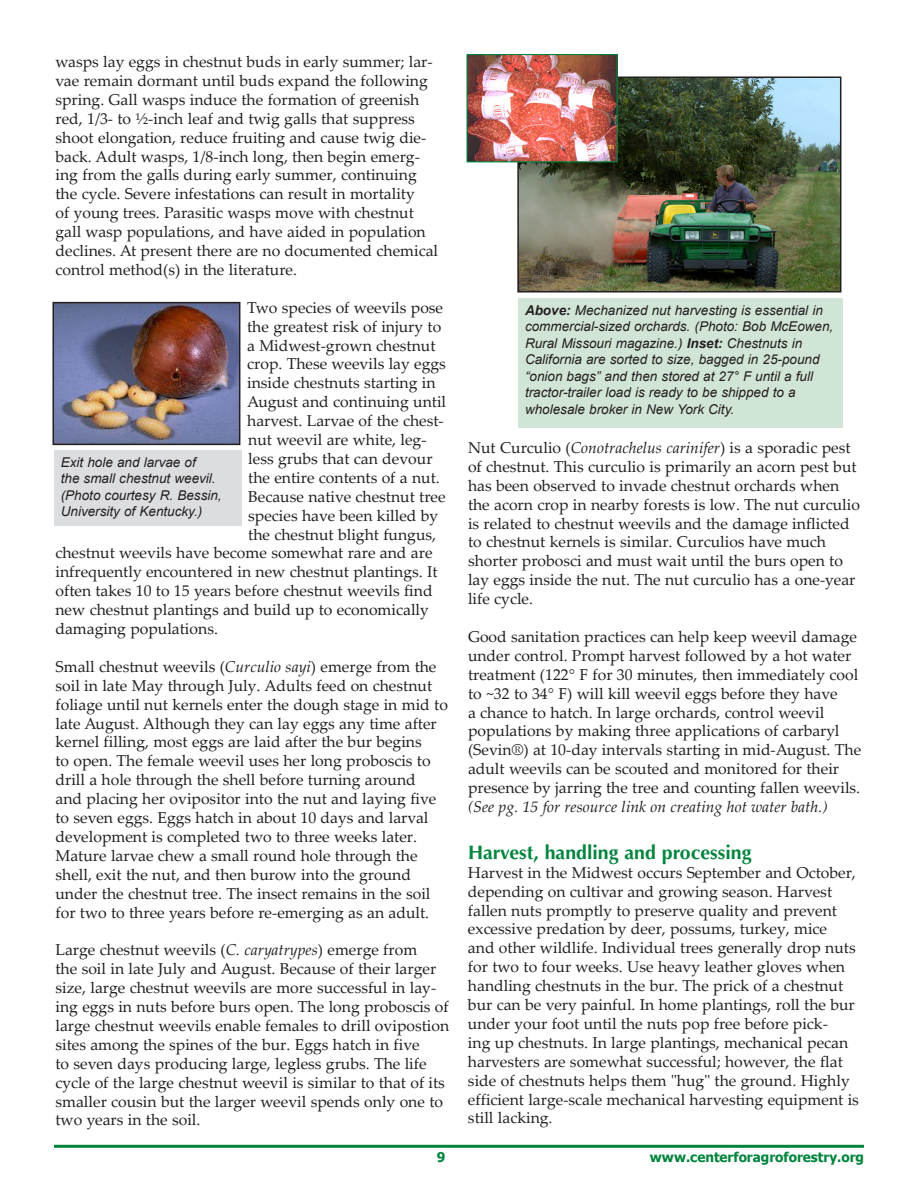
<style>
.page{position:relative;width:918px;height:1188px;background:#fff}
.page>*{position:absolute;margin:0;border:0;box-sizing:border-box;transform-origin:0 0}
.t1{font:700 19.5px "Optima";color:#00843d}
.t2{font:15.75px/18.9px "Palatino Linotype";color:#231f20}
.t3{font:italic 13.5px/16.5px "Arial";color:#231f20}
.t4{font:700 13.5px "Tahoma";color:#00843d}
.s1{font-style:italic}
.s2{font-weight:700}
</style>
<div class="page">
<img style="left:520px;top:79px;width:318px;height:210px">
<div style="left:517px;top:76px;width:324px;height:216px;border:2px solid #231f20"></div>
<div style="left:54px;top:451px;width:188px;height:75px;background:#dcdddf"></div>
<div style="left:518px;top:298px;width:324px;height:130px;background:#d1e5d6"></div>
<img style="left:468px;top:56px;width:148px;height:104px">
<div style="left:466px;top:54px;width:152px;height:108px;border:1px solid #00843d"></div>
<img style="left:55px;top:305px;width:182px;height:137px">
<div style="left:52px;top:302px;width:188px;height:143px;border:2px solid #231f20"></div>
<hr style="left:54px;top:1145px;width:810px;height:3px;background:#00843d">
<p class="t2" style="left:56px;top:52px;width:384px">wasps lay eggs in chestnut buds in early summer; lar&shy;vae remain dormant until buds expand the following spring. Gall wasps induce the formation of greenish red, 1/3- to ½-inch leaf and twig galls that suppress shoot elongation, reduce fruiting and cause twig die&shy;back. Adult wasps, 1/8-inch long, then begin emerg&shy;ing from the galls during early summer, continuing the cycle. Severe infestations can result in mortality<br>of young trees. Parasitic wasps move with chestnut gall wasp populations, and have aided in population declines. At present there are no documented chemical control method(s) in the literature.</p>
<p class="t2" style="left:247px;top:297px;width:198px">Two species of weevils pose</p>
<p class="t2" style="left:247px;top:316px;width:196px">the greatest risk of injury to</p>
<p class="t2" style="left:247px;top:335px;width:190px">a Midwest-grown chestnut</p>
<p class="t2" style="left:247px;top:354px;width:200px">crop. These weevils lay eggs</p>
<p class="t2" style="left:247px;top:373px;width:190px">inside chestnuts starting in</p>
<p class="t2" style="left:247px;top:392px;width:200px">August and continuing until</p>
<p class="t2" style="left:247px;top:411px;width:198px">harvest. Larvae of the chest-</p>
<p class="t2" style="left:248px;top:430px;width:180px">nut weevil are white, leg-</p>
<p class="t2" style="left:248px;top:449px;width:186px">less grubs that can devour</p>
<p class="t2" style="left:248px;top:467px;width:193px">the entire contents of a nut.</p>
<p class="t2" style="left:248px;top:486px;width:199px">Because native chestnut tree</p>
<p class="t2" style="left:248px;top:505px;width:192px">species have been killed by</p>
<p class="t2" style="left:248px;top:524px;width:189px">the chestnut blight fungus,</p>
<p class="t2" style="left:56px;top:543px;width:379px">chestnut weevils have become somewhat rare and are</p>
<p class="t2" style="left:56px;top:562px;width:383px">infrequently encountered in new chestnut plantings. It</p>
<p class="t2" style="left:56px;top:581px;width:379px">often takes 10 to 15 years before chestnut weevils find</p>
<p class="t2" style="left:56px;top:600px;width:375px">new chestnut plantings and build up to economically</p>
<p class="t2" style="left:56px;top:619px;width:164px">damaging populations.</p>
<p class="t2" style="left:56px;top:656px;width:394px">Small chestnut weevils (<span class="s1">Curculio sayi</span>) emerge from the soil in late May through July. Adults feed on chestnut foliage until nut kernels enter the dough stage in mid to late August. Although they can lay eggs any time after kernel filling, most eggs are laid after the bur begins<br>to open. The female weevil uses her long proboscis to drill a hole through the shell before turning around<br>and placing her ovipositor into the nut and laying five to seven eggs. Eggs hatch in about 10 days and larval development is completed two to three weeks later.<br>Mature larvae chew a small round hole through the shell, exit the nut, and then burow into the ground under the chestnut tree. The insect remains in the soil for two to three years before re-emerging as an adult.</p>
<p class="t2" style="left:56px;top:940px;width:395px">Large chestnut weevils (<span class="s1">C. caryatrypes</span>) emerge from<br>the soil in late July and August. Because of their larger size, large chestnut weevils are more successful in lay&shy;ing eggs in nuts before burs open. The long proboscis of large chestnut weevils enable females to drill ovipostion sites among the spines of the bur. Eggs hatch in five<br>to seven days producing large, legless grubs. The life cycle of the large chestnut weevil is similar to that of its smaller cousin but the larger weevil spends only one to two years in the soil.</p>
<p class="t3" style="left:61px;top:454px;width:162px">Exit hole and larvae of<br>the small chestnut weevil. (Photo courtesy R. Bessin,<br>University of Kentucky.)</p>
<p class="t3" style="left:525px;top:302px;width:310px"><span class="s2">Above:</span> Mechanized nut harvesting is essential in commercial-sized orchards. (Photo: Bob McEowen, Rural Missouri magazine.) <span class="s2">Inset:</span> Chestnuts in California are sorted to size, bagged in 25-pound “onion bags” and then stored at 27° F until a full tractor-trailer load is ready to be shipped to a wholesale broker in New York City.</p>
<p class="t2" style="left:468px;top:438px;width:394px">Nut Curculio (<span class="s1">Conotrachelus carinifer</span>) is a sporadic pest of chestnut. This curculio is primarily an acorn pest but has been observed to invade chestnut orchards when the acorn crop in nearby forests is low. The nut curculio is related to chestnut weevils and the damage inflicted to chestnut kernels is similar. Curculios have much shorter probosci and must wait until the burs open to lay eggs inside the nut. The nut curculio has a one-year life cycle.</p>
<p class="t2" style="left:468px;top:627px;width:395px">Good sanitation practices can help keep weevil damage under control. Prompt harvest followed by a hot water treatment (122° F for 30 minutes, then immediately cool to ~32 to 34° F) will kill weevil eggs before they have<br>a chance to hatch. In large orchards, control weevil populations by making three applications of carbaryl (Sevin®) at 10-day intervals starting in mid-August. The adult weevils can be scouted and monitored for their presence by jarring the tree and counting fallen weevils. <span class="s1">(See pg. 15 for resource link on creating hot water bath.)</span></p>
<p class="t1" style="left:468px;top:841px;width:285px">Harvest, handling and processing</p>
<p class="t2" style="left:468px;top:862px;width:392px">Harvest in the Midwest occurs September and October, depending on cultivar and growing season. Harvest fallen nuts promptly to preserve quality and prevent excessive predation by deer, possums, turkey, mice<br>and other wildlife. Individual trees generally drop nuts for two to four weeks. Use heavy leather gloves when handling chestnuts in the bur. The prick of a chestnut bur can be very painful. In home plantings, roll the bur under your foot until the nuts pop free before pick-<br>ing up chestnuts. In large plantings, mechanical pecan harvesters are somewhat successful; however, the flat side of chestnuts helps them "hug" the ground. Highly efficient large-scale mechanical harvesting equipment is still lacking.</p>
<p class="t4" style="left:437px;top:1147px;width:10px">9</p>
<p class="t4" style="left:650px;top:1147px;width:216px">www.centerforagroforestry.org</p>
</div>
